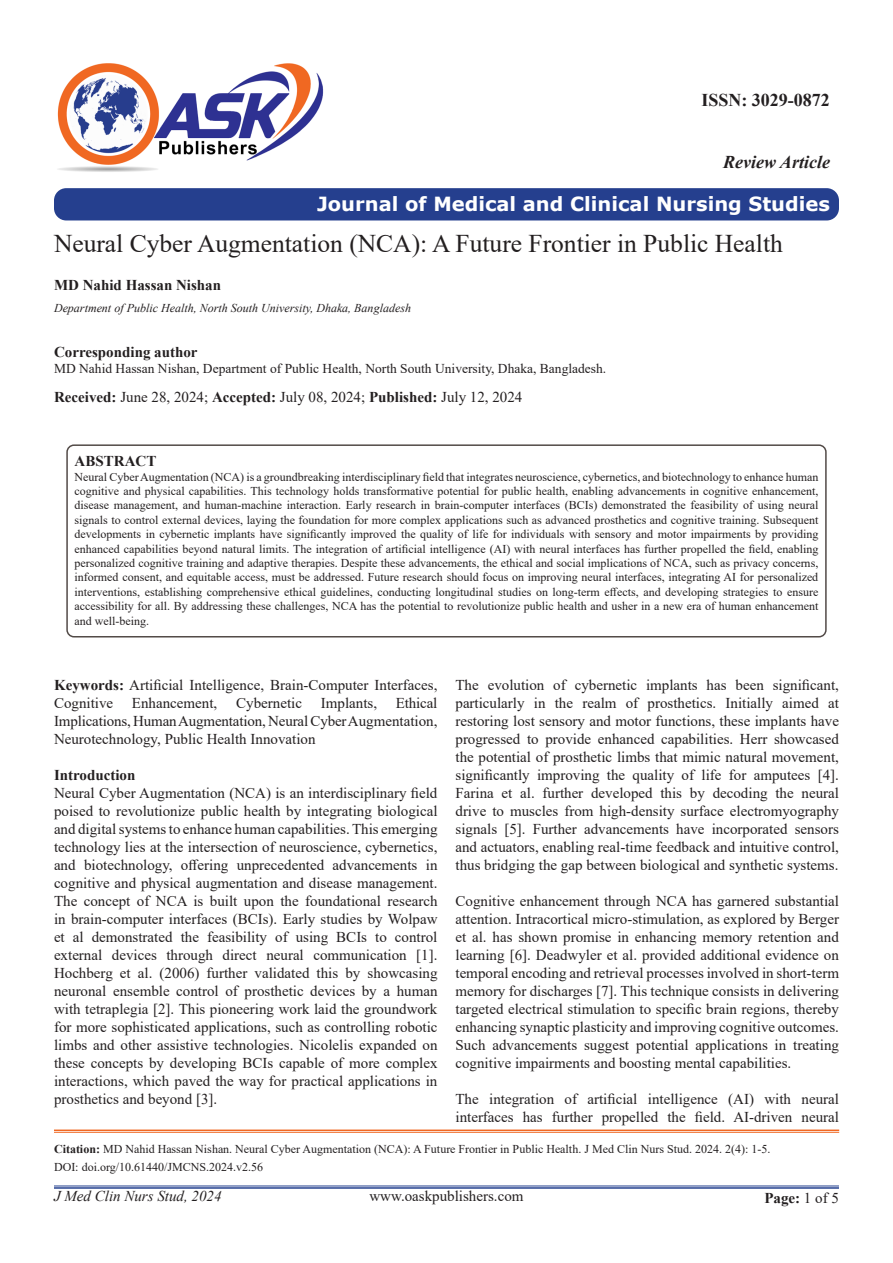
<style>
.page{position:relative;width:893px;height:1263px;background:#fff}
.page>*{position:absolute;margin:0;border:0;box-sizing:border-box;transform-origin:0 0}
.t1{font:25.5px "Times New Roman";color:#231f20}
.t2{font:700 19.5px "Verdana";color:#fff}
.t3{font:700 18px "Times New Roman";color:#231f20}
.t4{font:italic 700 18px "Times New Roman";color:#231f20}
.t5{font:15px/18px "Times New Roman";color:#231f20;text-align:justify}
.t6{font:700 15px "Times New Roman";color:#231f20}
.t7{font:italic 15px "Times New Roman";color:#231f20}
.t8{font:13.5px "Times New Roman";color:#231f20}
.t9{font:12px/14.4px "Times New Roman";color:#231f20;text-align:justify}
.t10{font:italic 12px "Times New Roman";color:#231f20}
.s1{font-weight:700}
.s2{font-weight:400}
</style>
<div class="page">
<hr style="left:54px;top:1186px;width:785px;height:1px;background:#24418f">
<hr style="left:54px;top:1187px;width:785px;height:2px;background:#24418f">
<div style="left:54px;top:188px;width:785px;height:32px;background:#253f8e;border-radius:12px"></div>
<hr style="left:54px;top:1129px;width:785px;height:2px;background:#f06822">
<hr style="left:54px;top:1132px;width:785px;height:1px;background:#f06822">
<img style="left:57px;top:63px;width:267px;height:109px">
<div style="left:66px;top:444px;width:761px;height:193px;border:2px solid #524a47;border-radius:7px"></div>
<p class="t3" style="left:701px;top:87px;width:130px">ISSN: 3029-0872</p>
<p class="t4" style="left:723px;top:150px;width:108px">Review Article</p>
<p class="t2" style="left:317px;top:191px;width:514px">Journal of Medical and Clinical Nursing Studies</p>
<p class="t1" style="left:54px;top:226px;width:730px">Neural Cyber Augmentation (NCA): A Future Frontier in Public Health</p>
<p class="t6" style="left:54px;top:274px;width:169px">MD Nahid Hassan Nishan</p>
<p class="t10" style="left:54px;top:300px;width:358px">Department of Public Health, North South University, Dhaka, Bangladesh</p>
<p class="t6" style="left:54px;top:341px;width:145px">Corresponding author</p>
<p class="t8" style="left:54px;top:359px;width:554px">MD Nahid Hassan Nishan, Department of Public Health, North South University, Dhaka, Bangladesh.</p>
<p class="t5" style="left:54px;top:387px;width:470px"><span class="s1">Received:</span> June 28, 2024; <span class="s1">Accepted:</span> July 08, 2024; <span class="s1">Published:</span> July 12, 2024</p>
<p class="t6" style="left:75px;top:450px;width:83px">ABSTRACT</p>
<p class="t9" style="left:75px;top:469px;width:745px">Neural Cyber Augmentation (NCA) is a groundbreaking interdisciplinary field that integrates neuroscience, cybernetics, and biotechnology to enhance human cognitive and physical capabilities. This technology holds transformative potential for public health, enabling advancements in cognitive enhancement, disease management, and human-machine interaction. Early research in brain-computer interfaces (BCIs) demonstrated the feasibility of using neural signals to control external devices, laying the foundation for more complex applications such as advanced prosthetics and cognitive training. Subsequent developments in cybernetic implants have significantly improved the quality of life for individuals with sensory and motor impairments by providing enhanced capabilities beyond natural limits. The integration of artificial intelligence (AI) with neural interfaces has further propelled the field, enabling personalized cognitive training and adaptive therapies. Despite these advancements, the ethical and social implications of NCA, such as privacy concerns, informed consent, and equitable access, must be addressed. Future research should focus on improving neural interfaces, integrating AI for personalized interventions, establishing comprehensive ethical guidelines, conducting longitudinal studies on long-term effects, and developing strategies to ensure accessibility for all. By addressing these challenges, NCA has the potential to revolutionize public health and usher in a new era of human enhancement and well-being.</p>
<p class="t5" style="left:54px;top:675px;width:385px"><span class="s1">Keywords:</span> Artificial Intelligence, Brain-Computer Interfaces,<br>Cognitive</p>
<p class="t5" style="left:54px;top:693px;width:385px;text-indent:342px">Ethical Implications, Human Augmentation, Neural Cyber Augmentation, Neurotechnology, Public Health Innovation</p>
<p class="t6" style="left:54px;top:764px;width:83px">Introduction</p>
<p class="t5" style="left:54px;top:783px;width:385px">Neural Cyber Augmentation (NCA) is an interdisciplinary field poised to revolutionize public health by integrating biological and digital systems to enhance human capabilities. This emerging technology lies at the intersection of neuroscience, cybernetics, and biotechnology, offering unprecedented advancements in cognitive and physical augmentation and disease management.<br>The concept of NCA is built upon the foundational research in brain-computer interfaces (BCIs). Early studies by Wolpaw et al demonstrated the feasibility of using BCIs to control external devices through direct neural communication [1].<br>Hochberg et al. (2006) further validated this by showcasing neuronal ensemble control of prosthetic devices by a human with tetraplegia [2]. This pioneering work laid the groundwork for more sophisticated applications, such as controlling robotic limbs and other assistive technologies. Nicolelis expanded on these concepts by developing BCIs capable of more complex interactions, which paved the way for practical applications in prosthetics and beyond [3].</p>
<p class="t5" style="left:132px;top:693px;width:87px">Enhancement,</p>
<p class="t5" style="left:236px;top:693px;width:67px">Cybernetic</p>
<p class="t5" style="left:321px;top:693px;width:58px">Implants,</p>
<p class="t5" style="left:455px;top:675px;width:385px">The evolution of cybernetic implants has been significant, particularly in the realm of prosthetics. Initially aimed at restoring lost sensory and motor functions, these implants have progressed to provide enhanced capabilities. Herr showcased the potential of prosthetic limbs that mimic natural movement, significantly improving the quality of life for amputees [4].<br>Farina et al. further developed this by decoding the neural drive to muscles from high-density surface electromyography signals [5]. Further advancements have incorporated sensors and actuators, enabling real-time feedback and intuitive control, thus bridging the gap between biological and synthetic systems.</p>
<p class="t5" style="left:455px;top:891px;width:385px">Cognitive enhancement through NCA has garnered substantial attention. Intracortical micro-stimulation, as explored by Berger et al. has shown promise in enhancing memory retention and learning [6]. Deadwyler et al. provided additional evidence on temporal encoding and retrieval processes involved in short-term memory for discharges [7]. This technique consists in delivering targeted electrical stimulation to specific brain regions, thereby enhancing synaptic plasticity and improving cognitive outcomes.<br>Such advancements suggest potential applications in treating cognitive impairments and boosting mental capabilities.</p>
<p class="t5" style="left:455px;top:1089px;width:385px">The integration of artificial intelligence (AI) with neural interfaces has further propelled the field. AI-driven neural</p>
<p class="t9" style="left:54px;top:1142px;width:718px"><span class="s1">Citation:</span> MD Nahid Hassan Nishan. Neural Cyber Augmentation (NCA): A Future Frontier in Public Health. J Med Clin Nurs Stud. 2024. 2(4): 1-5.</p>
<p class="t9" style="left:54px;top:1160px;width:211px">DOI: doi.org/10.61440/JMCNS.2024.v2.56</p>
<p class="t7" style="left:54px;top:1186px;width:169px">J Med Clin Nurs Stud, 2024</p>
<p class="t5" style="left:369px;top:1187px;width:156px">www.oaskpublishers.com</p>
<p class="t6" style="left:764px;top:1187px;width:76px">Page: <span class="s2">1 of 5</span></p>
</div>
